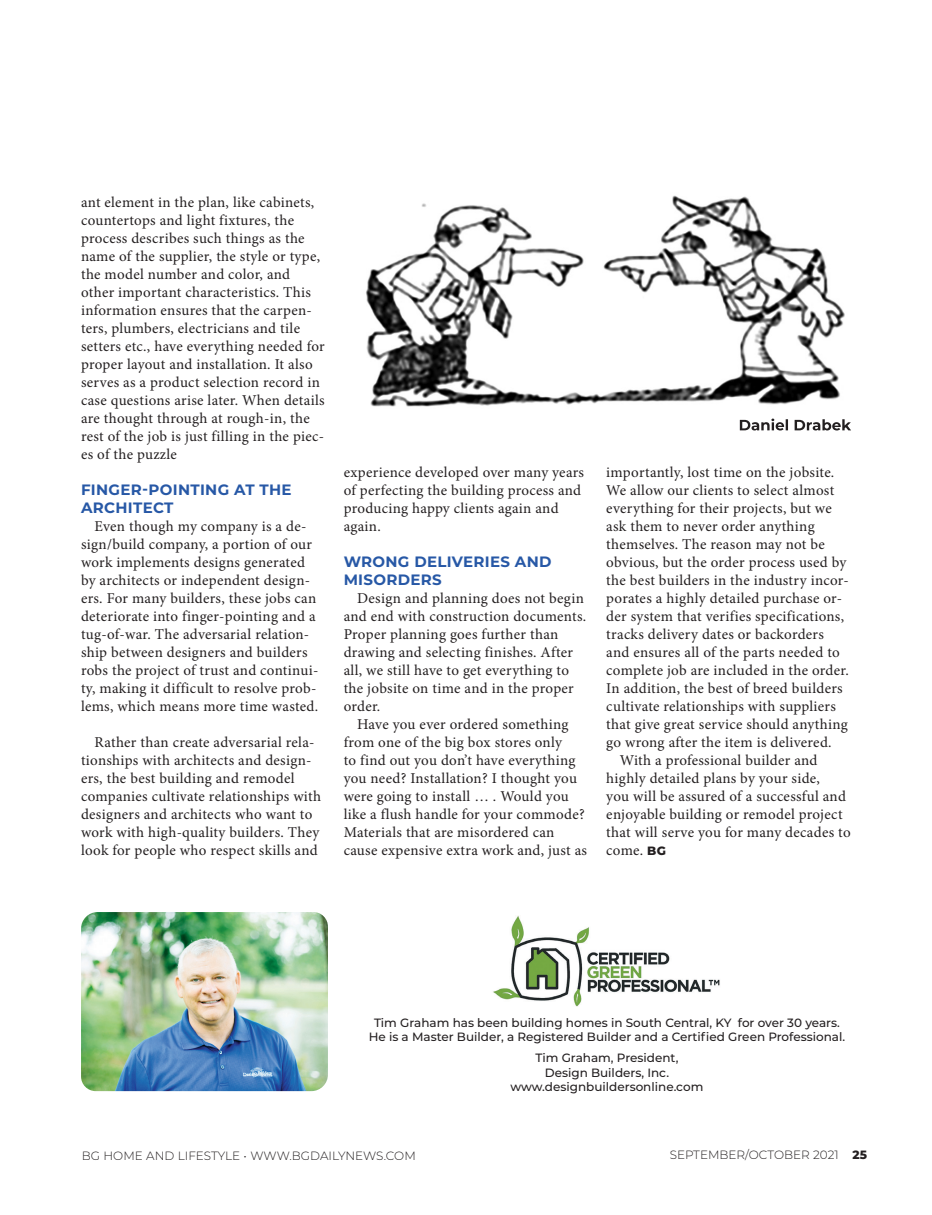
<style>
.page{position:relative;width:932px;height:1215px;background:#fff}
.page>*{position:absolute;margin:0;border:0;box-sizing:border-box;transform-origin:0 0}
.t1{font:15px/18px "Minion Pro";letter-spacing:.02em;color:#231f20}
.t2{font:700 15px/18px "Montserrat";letter-spacing:.02em;color:#2758a6}
.t3{font:500 12px/14.4px "Montserrat";color:#231f20;text-align:center}
.t4{font:300 12px "Montserrat";color:#231f20}
.s1{font-family:"Montserrat";font-weight:800;font-size:12px}
.s2{font-weight:800}
</style>
<div class="page">
<img style="left:366px;top:195px;width:479px;height:212px">
<img style="left:493px;top:915px;width:227px;height:91px">
<img style="left:81px;top:912px;width:247px;height:179px">
<svg style="left:739px;top:419px;width:112px;height:11px"></svg>
<p class="t1" style="left:81px;top:193px;width:245px">ant element in the plan, like cabinets, countertops and light fixtures, the process describes such things as the name of the supplier, the style or type, the model number and color, and other important characteristics. This information ensures that the carpen&shy;ters, plumbers, electricians and tile setters etc., have everything needed for proper layout and installation. It also serves as a product selection record in case questions arise later. When details are thought through at rough-in, the rest of the job is just filling in the piec&shy;es of the puzzle</p>
<p class="t2" style="left:81px;top:480px;width:212px">FINGER-POINTING AT THE<br>ARCHITECT</p>
<p class="t1" style="left:81px;top:517px;width:239px;text-indent:14px">Even though my company is a de&shy;sign/build company, a portion of our work implements designs generated by architects or independent design&shy;ers. For many builders, these jobs can deteriorate into finger-pointing and a tug-of-war. The adversarial relation&shy;ship between designers and builders robs the project of trust and continui&shy;ty, making it difficult to resolve prob&shy;lems, which means more time wasted.</p>
<p class="t1" style="left:81px;top:733px;width:241px;text-indent:14px">Rather than create adversarial rela&shy;tionships with architects and design&shy;ers, the best building and remodel companies cultivate relationships with designers and architects who want to work with high-quality builders. They look for people who respect skills and</p>
<p class="t1" style="left:344px;top:463px;width:242px">experience developed over many years of perfecting the building process and producing happy clients again and again.</p>
<p class="t2" style="left:344px;top:552px;width:209px">WRONG DELIVERIES AND<br>MISORDERS</p>
<p class="t1" style="left:344px;top:589px;width:244px;text-indent:14px">Design and planning does not begin and end with construction documents.<br>Proper planning goes further than drawing and selecting finishes. After all, we still have to get everything to the jobsite on time and in the proper order.</p>
<p class="t1" style="left:344px;top:715px;width:245px;text-indent:14px">Have you ever ordered something from one of the big box stores only<br>to find out you don’t have everything you need? Installation? I thought you were going to install … . Would you like a flush handle for your commode?<br>Materials that are misordered can cause expensive extra work and, just as</p>
<p class="t1" style="left:606px;top:463px;width:229px">importantly, lost time on the jobsite.</p>
<p class="t1" style="left:606px;top:481px;width:229px">We allow our clients to select almost</p>
<p class="t1" style="left:606px;top:499px;width:227px">everything for their projects, but we</p>
<p class="t1" style="left:606px;top:517px;width:210px">ask them to never order anything</p>
<p class="t1" style="left:606px;top:535px;width:220px">themselves. The reason may not be</p>
<p class="t1" style="left:606px;top:553px;width:241px">obvious, but the order process used by</p>
<p class="t1" style="left:606px;top:571px;width:244px">the best builders in the industry incor-</p>
<p class="t1" style="left:606px;top:589px;width:237px">porates a highly detailed purchase or-</p>
<p class="t1" style="left:606px;top:607px;width:239px">der system that verifies specifications,</p>
<p class="t1" style="left:606px;top:625px;width:219px">tracks delivery dates or backorders</p>
<p class="t1" style="left:606px;top:643px;width:235px">and ensures all of the parts needed to</p>
<p class="t1" style="left:606px;top:661px;width:244px">complete job are included in the order.</p>
<p class="t1" style="left:606px;top:679px;width:238px">In addition, the best of breed builders</p>
<p class="t1" style="left:606px;top:697px;width:231px">cultivate relationships with suppliers</p>
<p class="t1" style="left:606px;top:715px;width:243px">that give great service should anything</p>
<p class="t1" style="left:606px;top:733px;width:227px">go wrong after the item is delivered.</p>
<p class="t1" style="left:620px;top:751px;width:199px">With a professional builder and</p>
<p class="t1" style="left:606px;top:769px;width:215px">highly detailed plans by your side,</p>
<p class="t1" style="left:606px;top:787px;width:241px">you will be assured of a successful and</p>
<p class="t1" style="left:606px;top:805px;width:238px">enjoyable building or remodel project</p>
<p class="t1" style="left:606px;top:823px;width:246px">that will serve you for many decades to</p>
<p class="t1" style="left:606px;top:841px;width:61px">come. <span class="s1">BG</span></p>
<p class="t3" style="left:369px;top:1015px;width:478px">Tim Graham has been building homes in South Central, KY for over 30 years.<br>He is a Master Builder, a Registered Builder and a Certified Green Professional.</p>
<p class="t3" style="left:510px;top:1050px;width:194px">Tim Graham, President,<br>Design Builders, Inc. www.designbuildersonline.com</p>
<p class="t4" style="left:82px;top:1147px;width:335px">BG HOME AND LIFESTYLE • WWW.BGDAILYNEWS.COM</p>
<p class="t4" style="left:669px;top:1147px;width:199px">SEPTEMBER/OCTOBER 2021 <span class="s2">25</span></p>
</div>
